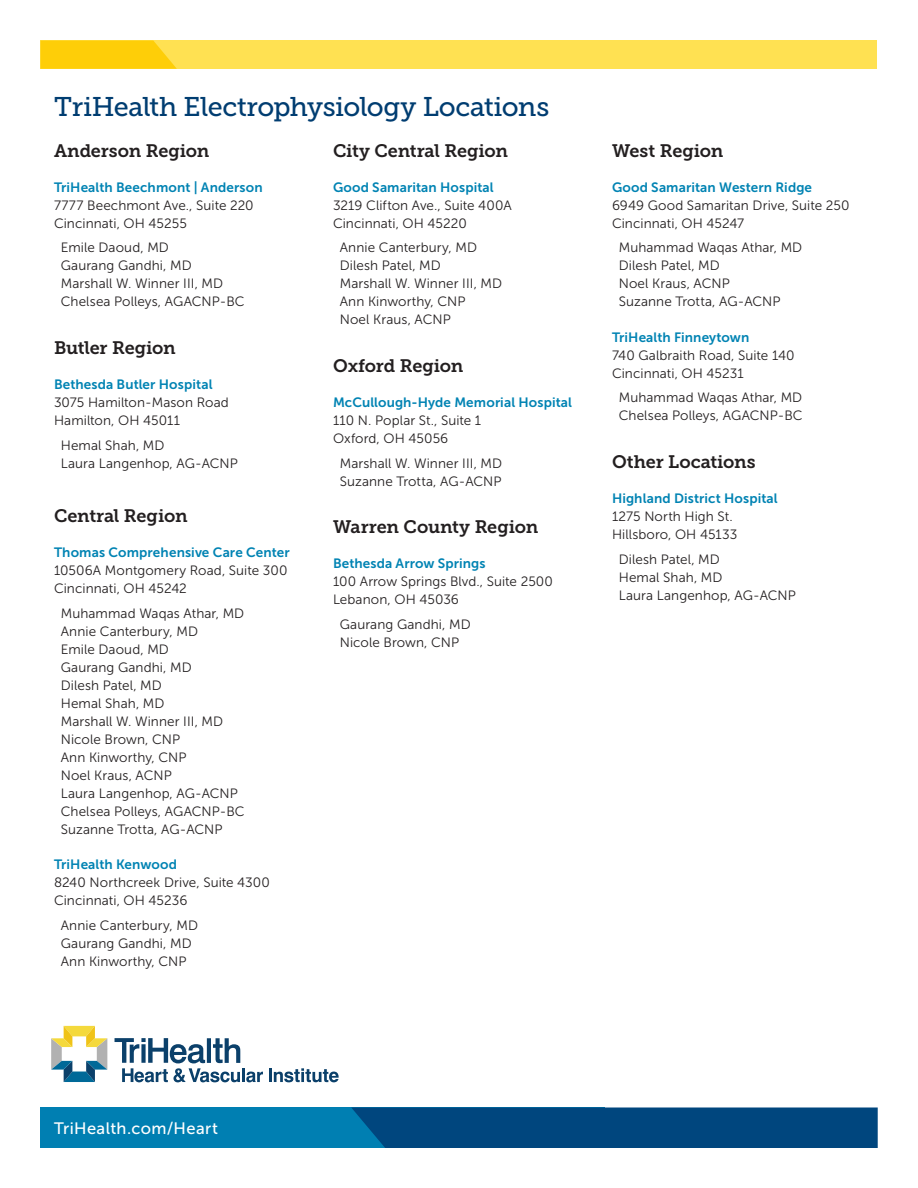
<style>
.page{position:relative;width:918px;height:1188px;background:#fff}
.page>*{position:absolute;margin:0;border:0;box-sizing:border-box;transform-origin:0 0}
.t1{font:27px "Museo Slab 500";letter-spacing:-.015em;color:#003d71}
.LIST-Region{font:18px "Museo Slab 700";letter-spacing:-.01em;color:#231f20}
.bt{font:16.5px "Museo Sans 500";color:#fff}
.LIST-Doctor{font:13.5px "Museo Sans 300";letter-spacing:.01em;color:#231f20}
.LIST-addresses{font:13.5px "Museo Sans 300";letter-spacing:.005em;color:#231f20}
.LIST-office_name{font:13.5px "Museo Sans 700";letter-spacing:.01em;color:#0083b3}
.LIST-address_space_after{font:13.5px "Museo Sans 300";letter-spacing:.005em;color:#231f20}
</style>
<div class="page">
<div style="left:40px;top:40px;width:838px;height:29px;background:#ffe152"></div>
<svg style="left:40px;top:40px;width:137px;height:29px"></svg>
<svg style="left:51px;top:1026px;width:56px;height:56px"></svg>
<hr style="left:242px;top:1068px;width:3px;height:14px;background:#0b406a">
<svg style="left:246px;top:1072px;width:17px;height:10px"></svg>
<hr style="left:269px;top:1068px;width:3px;height:14px;background:#0b406a">
<svg style="left:274px;top:1068px;width:65px;height:14px"></svg>
<svg style="left:115px;top:1038px;width:125px;height:44px"></svg>
<div style="left:41px;top:1108px;width:564px;height:40px;background:#007fb2"></div>
<div style="left:352px;top:1108px;width:526px;height:40px;background:#00467e"></div>
<p class="t1" style="left:54px;top:92px;width:497px">TriHealth Electrophysiology Locations</p>
<p class="LIST-Region" style="left:54px;top:140px;width:157px">Anderson Region</p>
<p class="LIST-office_name" style="left:54px;top:180px;width:210px">TriHealth Beechmont | Anderson</p>
<p class="LIST-addresses" style="left:54px;top:198px;width:201px">7777 Beechmont Ave., Suite 220</p>
<p class="LIST-addresses" style="left:54px;top:216px;width:134px">Cincinnati, OH 45255</p>
<p class="LIST-Doctor" style="left:61px;top:241px;width:110px">Emile Daoud, MD</p>
<p class="LIST-Doctor" style="left:61px;top:259px;width:132px">Gaurang Gandhi, MD</p>
<p class="LIST-Doctor" style="left:61px;top:277px;width:164px">Marshall W. Winner III, MD</p>
<p class="LIST-Doctor" style="left:61px;top:295px;width:185px">Chelsea Polleys, AGACNP-BC</p>
<p class="LIST-Region" style="left:54px;top:337px;width:123px">Butler Region</p>
<p class="LIST-office_name" style="left:54px;top:377px;width:160px">Bethesda Butler Hospital</p>
<p class="LIST-addresses" style="left:54px;top:395px;width:176px">3075 Hamilton-Mason Road</p>
<p class="LIST-addresses" style="left:54px;top:413px;width:128px">Hamilton, OH 45011</p>
<p class="LIST-Doctor" style="left:61px;top:438px;width:105px">Hemal Shah, MD</p>
<p class="LIST-Doctor" style="left:61px;top:456px;width:179px">Laura Langenhop, AG-ACNP</p>
<p class="LIST-Region" style="left:54px;top:505px;width:135px">Central Region</p>
<p class="LIST-office_name" style="left:54px;top:545px;width:237px">Thomas Comprehensive Care Center</p>
<p class="LIST-addresses" style="left:54px;top:563px;width:235px">10506A Montgomery Road, Suite 300</p>
<p class="LIST-addresses" style="left:54px;top:581px;width:134px">Cincinnati, OH 45242</p>
<p class="LIST-Doctor" style="left:61px;top:606px;width:185px">Muhammad Waqas Athar, MD</p>
<p class="LIST-Doctor" style="left:61px;top:624px;width:139px">Annie Canterbury, MD</p>
<p class="LIST-Doctor" style="left:61px;top:642px;width:110px">Emile Daoud, MD</p>
<p class="LIST-Doctor" style="left:61px;top:660px;width:132px">Gaurang Gandhi, MD</p>
<p class="LIST-Doctor" style="left:61px;top:678px;width:103px">Dilesh Patel, MD</p>
<p class="LIST-Doctor" style="left:61px;top:696px;width:105px">Hemal Shah, MD</p>
<p class="LIST-Doctor" style="left:61px;top:714px;width:164px">Marshall W. Winner III, MD</p>
<p class="LIST-Doctor" style="left:61px;top:732px;width:121px">Nicole Brown, CNP</p>
<p class="LIST-Doctor" style="left:61px;top:750px;width:127px">Ann Kinworthy, CNP</p>
<p class="LIST-Doctor" style="left:61px;top:768px;width:113px">Noel Kraus, ACNP</p>
<p class="LIST-Doctor" style="left:61px;top:786px;width:179px">Laura Langenhop, AG-ACNP</p>
<p class="LIST-Doctor" style="left:61px;top:804px;width:185px">Chelsea Polleys, AGACNP-BC</p>
<p class="LIST-Doctor" style="left:61px;top:822px;width:163px">Suzanne Trotta, AG-ACNP</p>
<p class="LIST-office_name" style="left:54px;top:857px;width:125px">TriHealth Kenwood</p>
<p class="LIST-addresses" style="left:54px;top:875px;width:217px">8240 Northcreek Drive, Suite 4300</p>
<p class="LIST-addresses" style="left:54px;top:893px;width:135px">Cincinnati, OH 45236</p>
<p class="LIST-Doctor" style="left:61px;top:918px;width:139px">Annie Canterbury, MD</p>
<p class="LIST-Doctor" style="left:61px;top:936px;width:132px">Gaurang Gandhi, MD</p>
<p class="LIST-Doctor" style="left:61px;top:954px;width:127px">Ann Kinworthy, CNP</p>
<p class="LIST-Region" style="left:333px;top:140px;width:177px">City Central Region</p>
<p class="LIST-office_name" style="left:333px;top:180px;width:162px">Good Samaritan Hospital</p>
<p class="LIST-addresses" style="left:333px;top:198px;width:180px">3219 Clifton Ave., Suite 400A</p>
<p class="LIST-addresses" style="left:333px;top:216px;width:135px">Cincinnati, OH 45220</p>
<p class="LIST-Doctor" style="left:340px;top:241px;width:139px">Annie Canterbury, MD</p>
<p class="LIST-Doctor" style="left:340px;top:259px;width:103px">Dilesh Patel, MD</p>
<p class="LIST-Doctor" style="left:340px;top:277px;width:164px">Marshall W. Winner III, MD</p>
<p class="LIST-Doctor" style="left:340px;top:295px;width:127px">Ann Kinworthy, CNP</p>
<p class="LIST-Doctor" style="left:340px;top:313px;width:113px">Noel Kraus, ACNP</p>
<p class="LIST-Region" style="left:333px;top:355px;width:132px">Oxford Region</p>
<p class="LIST-office_name" style="left:333px;top:395px;width:241px">McCullough-Hyde Memorial Hospital</p>
<p class="LIST-addresses" style="left:333px;top:413px;width:150px">110 N. Poplar St., Suite 1</p>
<p class="LIST-addresses" style="left:333px;top:431px;width:117px">Oxford, OH 45056</p>
<p class="LIST-Doctor" style="left:340px;top:456px;width:164px">Marshall W. Winner III, MD</p>
<p class="LIST-Doctor" style="left:340px;top:474px;width:163px">Suzanne Trotta, AG-ACNP</p>
<p class="LIST-Region" style="left:333px;top:517px;width:207px">Warren County Region</p>
<p class="LIST-office_name" style="left:333px;top:556px;width:154px">Bethesda Arrow Springs</p>
<p class="LIST-addresses" style="left:333px;top:574px;width:222px">100 Arrow Springs Blvd., Suite 2500</p>
<p class="LIST-addresses" style="left:333px;top:592px;width:128px">Lebanon, OH 45036</p>
<p class="LIST-Doctor" style="left:340px;top:617px;width:132px">Gaurang Gandhi, MD</p>
<p class="LIST-Doctor" style="left:340px;top:635px;width:121px">Nicole Brown, CNP</p>
<p class="LIST-Region" style="left:612px;top:140px;width:113px">West Region</p>
<p class="LIST-office_name" style="left:612px;top:180px;width:202px">Good Samaritan Western Ridge</p>
<p class="LIST-addresses" style="left:612px;top:198px;width:239px">6949 Good Samaritan Drive, Suite 250</p>
<p class="LIST-addresses" style="left:612px;top:216px;width:134px">Cincinnati, OH 45247</p>
<p class="LIST-Doctor" style="left:619px;top:241px;width:185px">Muhammad Waqas Athar, MD</p>
<p class="LIST-Doctor" style="left:619px;top:259px;width:103px">Dilesh Patel, MD</p>
<p class="LIST-Doctor" style="left:619px;top:277px;width:113px">Noel Kraus, ACNP</p>
<p class="LIST-Doctor" style="left:619px;top:295px;width:163px">Suzanne Trotta, AG-ACNP</p>
<p class="LIST-office_name" style="left:612px;top:330px;width:139px">TriHealth Finneytown</p>
<p class="LIST-addresses" style="left:612px;top:348px;width:184px">740 Galbraith Road, Suite 140</p>
<p class="LIST-address_space_after" style="left:612px;top:366px;width:133px">Cincinnati, OH 45231</p>
<p class="LIST-Doctor" style="left:619px;top:391px;width:185px">Muhammad Waqas Athar, MD</p>
<p class="LIST-Doctor" style="left:619px;top:409px;width:185px">Chelsea Polleys, AGACNP-BC</p>
<p class="LIST-Region" style="left:612px;top:451px;width:145px">Other Locations</p>
<p class="LIST-office_name" style="left:612px;top:491px;width:167px">Highland District Hospital</p>
<p class="LIST-addresses" style="left:612px;top:509px;width:122px">1275 North High St.</p>
<p class="LIST-addresses" style="left:612px;top:527px;width:127px">Hillsboro, OH 45133</p>
<p class="LIST-Doctor" style="left:619px;top:552px;width:103px">Dilesh Patel, MD</p>
<p class="LIST-Doctor" style="left:619px;top:570px;width:105px">Hemal Shah, MD</p>
<p class="LIST-Doctor" style="left:619px;top:588px;width:179px">Laura Langenhop, AG-ACNP</p>
<p class="bt" style="left:54px;top:1119px;width:158px">TriHealth.com/Heart</p>
</div>
